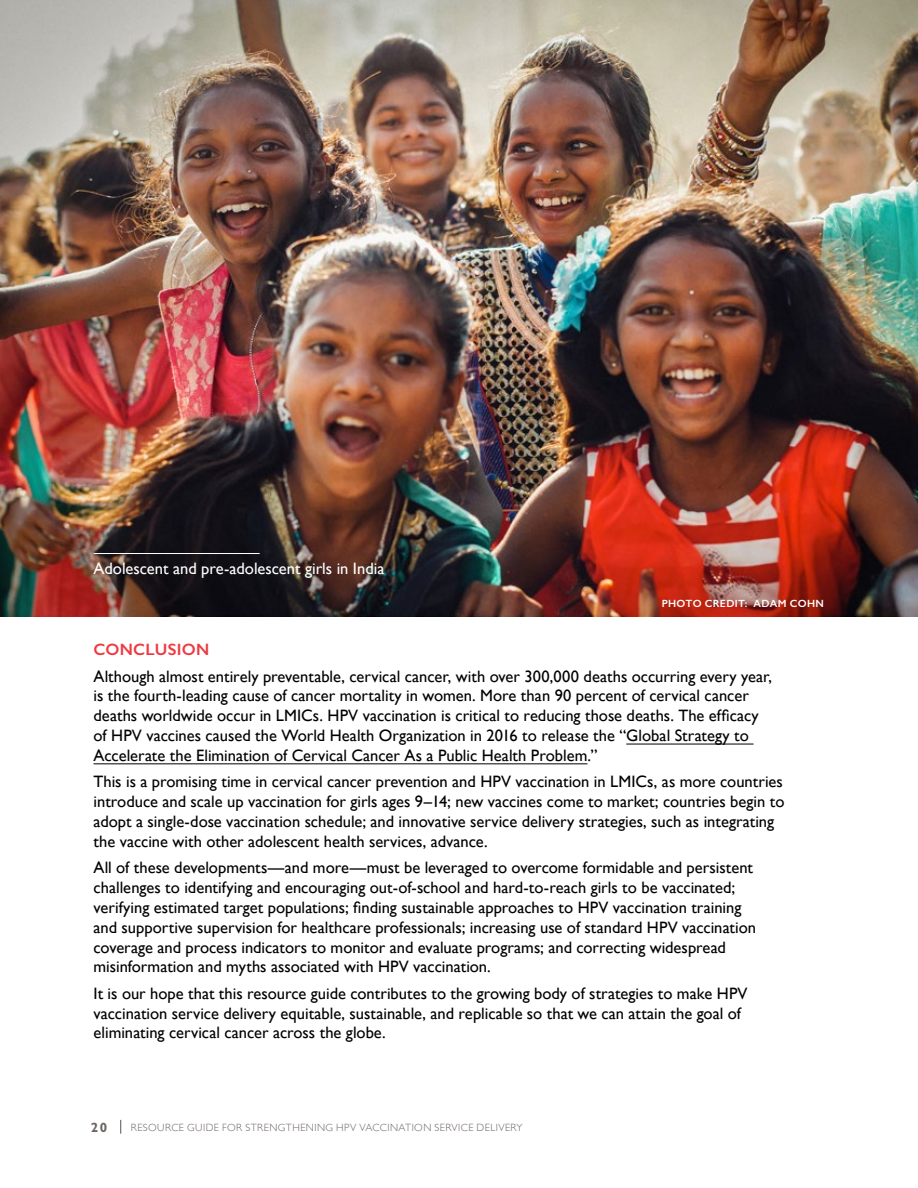
<style>
.page{position:relative;width:918px;height:1188px;background:#fff}
.page>*{position:absolute;margin:0;border:0;box-sizing:border-box;transform-origin:0 0}
.t1{font:16.5px/19.8px "Gill Sans";color:#000}
.t2{font:16.5px "Gill Sans";color:#fff}
.t3{font:600 16.5px "Gill Sans";letter-spacing:.015em;color:#ee3a42}
.t4{font:700 13.5px "Gill Sans Std";color:#6c6563}
.t5{font:300 10.5px "Gill Sans";letter-spacing:.04em;color:#6c6563}
.t6{font:600 10.5px "Gill Sans";letter-spacing:.04em;color:#fff}
</style>
<div class="page">
<svg style="left:120px;top:1120px;width:1px;height:14px"></svg>
<hr style="left:626px;top:744px;width:128px;height:1px;background:#000">
<hr style="left:94px;top:763px;width:493px;height:1px;background:#000">
<img style="left:0;top:0;width:918px;height:616px">
<hr style="left:94px;top:553px;width:166px;height:1px;background:#fff">
<p class="t2" style="left:94px;top:559px;width:292px">Adolescent and pre-adolescent girls in India</p>
<p class="t6" style="left:662px;top:597px;width:164px">PHOTO CREDIT: ADAM COHN</p>
<p class="t3" style="left:94px;top:640px;width:117px">CONCLUSION</p>
<p class="t1" style="left:94px;top:666px;width:680px">Although almost entirely preventable, cervical cancer, with over 300,000 deaths occurring every year, is the fourth-leading cause of cancer mortality in women. More than 90 percent of cervical cancer deaths worldwide occur in LMICs. HPV vaccination is critical to reducing those deaths. The efficacy of HPV vaccines caused the World Health Organization in 2016 to release the “Global Strategy to Accelerate the Elimination of Cervical Cancer As a Public Health Problem.”</p>
<p class="t1" style="left:94px;top:772px;width:692px">This is a promising time in cervical cancer prevention and HPV vaccination in LMICs, as more countries introduce and scale up vaccination for girls ages 9–14; new vaccines come to market; countries begin to adopt a single-dose vaccination schedule; and innovative service delivery strategies, such as integrating the vaccine with other adolescent health services, advance.</p>
<p class="t1" style="left:94px;top:858px;width:664px">All of these developments—and more—must be leveraged to overcome formidable and persistent challenges to identifying and encouraging out-of-school and hard-to-reach girls to be vaccinated; verifying estimated target populations; finding sustainable approaches to HPV vaccination training and supportive supervision for healthcare professionals; increasing use of standard HPV vaccination coverage and process indicators to monitor and evaluate programs; and correcting widespread misinformation and myths associated with HPV vaccination.</p>
<p class="t1" style="left:94px;top:983px;width:656px">It is our hope that this resource guide contributes to the growing body of strategies to make HPV vaccination service delivery equitable, sustainable, and replicable so that we can attain the goal of eliminating cervical cancer across the globe.</p>
<p class="t4" style="left:91px;top:1119px;width:18px">20</p>
<p class="t5" style="left:131px;top:1119px;width:393px">RESOURCE GUIDE FOR STRENGTHENING HPV VACCINATION SERVICE DELIVERY</p>
</div>
